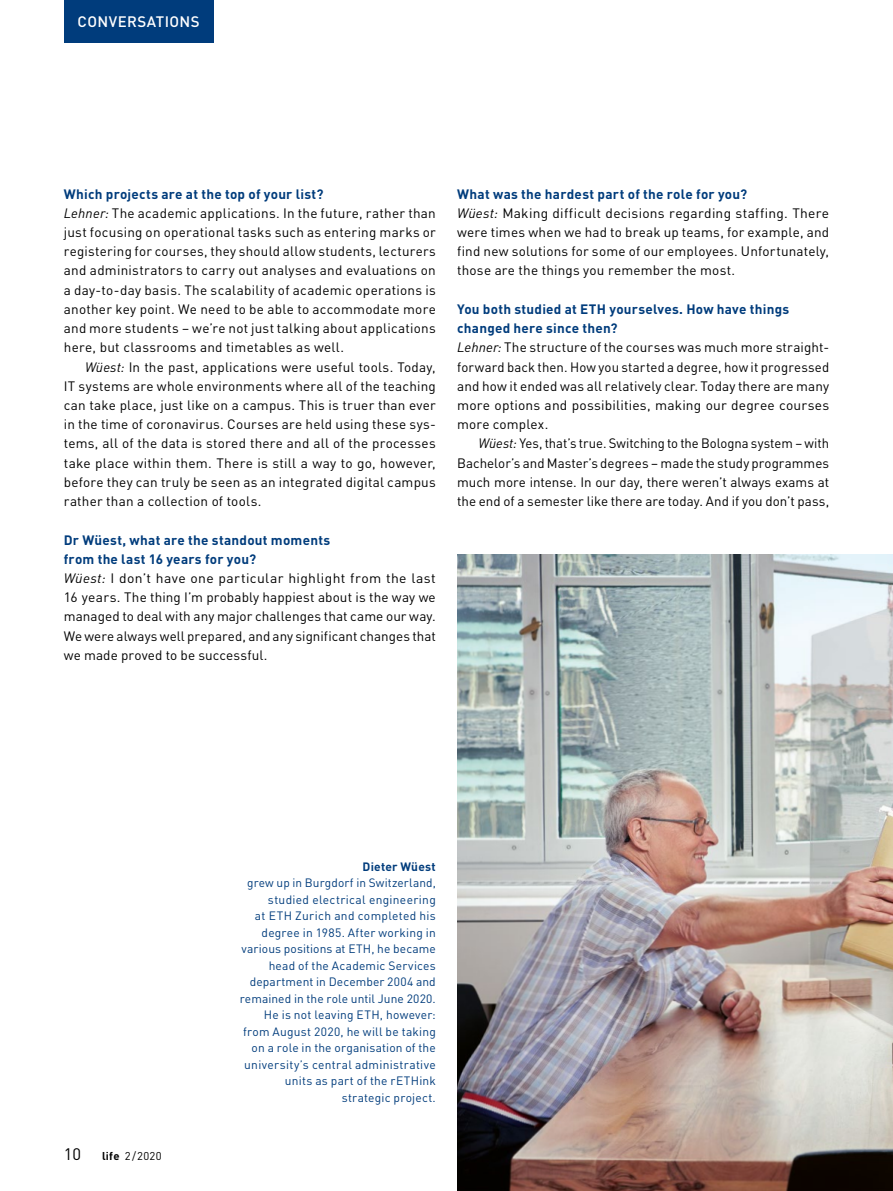
<style>
.page{position:relative;width:893px;height:1191px;background:#fff}
.page>*{position:absolute;margin:0;border:0;box-sizing:border-box;transform-origin:0 0}
.t1{font:16.5px "DIN Pro";color:#000}
.t2{font:500 15px "DIN Pro";letter-spacing:.03em;color:#fff}
.t3{font:13.5px/19.2px "DIN Pro";letter-spacing:.015em;color:#000}
.t4{font:12px/16.5px "DIN Pro";letter-spacing:.02em;color:#003c7c;text-align:right}
.t5{font:700 12px "DIN Pro";letter-spacing:.015em;color:#003c7c}
.t6{font:11.25px "DIN Pro";color:#000}
.s1{font-weight:700;color:#003c7c}
.s2{font-style:italic}
.s3{font-weight:700}
</style>
<div class="page">
<img style="left:457px;top:554px;width:436px;height:637px">
<div style="left:64px;top:0;width:149px;height:42px;background:#003c7c"></div>
<p class="t2" style="left:77px;top:10px;width:124px">CONVERSATIONS</p>
<p class="t3" style="left:64px;top:183px;width:374px"><span class="s1">Which projects are at the top of your list?<br></span><span class="s2">Lehner:</span> The academic applications. In the future, rather than just focusing on operational tasks such as entering marks or registering for courses, they should allow students, lecturers and administrators to carry out analyses and evaluations on a day-to-day basis. The scalability of academic operations is another key point. We need to be able to accommodate more and more students – we’re not just talking about applications here, but classrooms and timetables as well.</p>
<p class="t3" style="left:64px;top:356px;width:374px;text-align:justify;text-indent:21px"><span class="s2">Wüest:</span> In the past, applications were useful tools. Today, IT systems are whole environments where all of the teaching can take place, just like on a campus. This is truer than ever in the time of coronavirus. Courses are held using these sys&shy;tems, all of the data is stored there and all of the processes take place within them. There is still a way to go, however, before they can truly be seen as an integrated digital campus rather than a collection of tools.</p>
<p class="t3" style="left:64px;top:529px;width:374px"><span class="s1">Dr Wüest, what are the standout moments<br>from the last 16 years for you?<br></span><span class="s2">Wüest:</span> I don’t have one particular highlight from the last 16 years. The thing I’m probably happiest about is the way we managed to deal with any major challenges that came our way.<br>We were always well prepared, and any significant changes that we made proved to be successful.</p>
<p class="t3" style="left:457px;top:183px;width:374px"><span class="s1">What was the hardest part of the role for you?<br></span><span class="s2">Wüest:</span> Making difficult decisions regarding staffing. There were times when we had to break up teams, for example, and find new solutions for some of our employees. Unfortunately, those are the things you remember the most.</p>
<p class="t3" style="left:457px;top:298px;width:374px"><span class="s1">You both studied at ETH yourselves. How have things changed here since then?<br></span><span class="s2">Lehner:</span> The structure of the courses was much more straight&shy;forward back then. How you started a degree, how it progressed and how it ended was all relatively clear. Today there are many more options and possibilities, making our degree courses more complex.</p>
<p class="t3" style="left:457px;top:433px;width:374px;text-align:justify;text-indent:21px"><span class="s2">Wüest:</span> Yes, that’s true. Switching to the Bologna system – with Bachelor’s and Master’s degrees – made the study programmes much more intense. In our day, there weren’t always exams at the end of a semester like there are today. And if you don’t pass,</p>
<p class="t1" style="left:64px;top:1141px;width:19px">10</p>
<p class="t6" style="left:102px;top:1147px;width:61px"><span class="s3">life</span> 2/2020</p>
<p class="t5" style="left:363px;top:857px;width:75px">Dieter Wüest</p>
<p class="t4" style="left:240px;top:874px;width:198px">grew up in Burgdorf in Switzerland, studied electrical engineering<br>at ETH Zurich and completed his degree in 1985. After working in various positions at ETH, he became head of the Academic Services department in December 2004 and remained in the role until June 2020.<br>He is not leaving ETH, however: from August 2020, he will be taking on a role in the organisation of the university’s central administrative units as part of the rETHink strategic project.</p>
</div>
